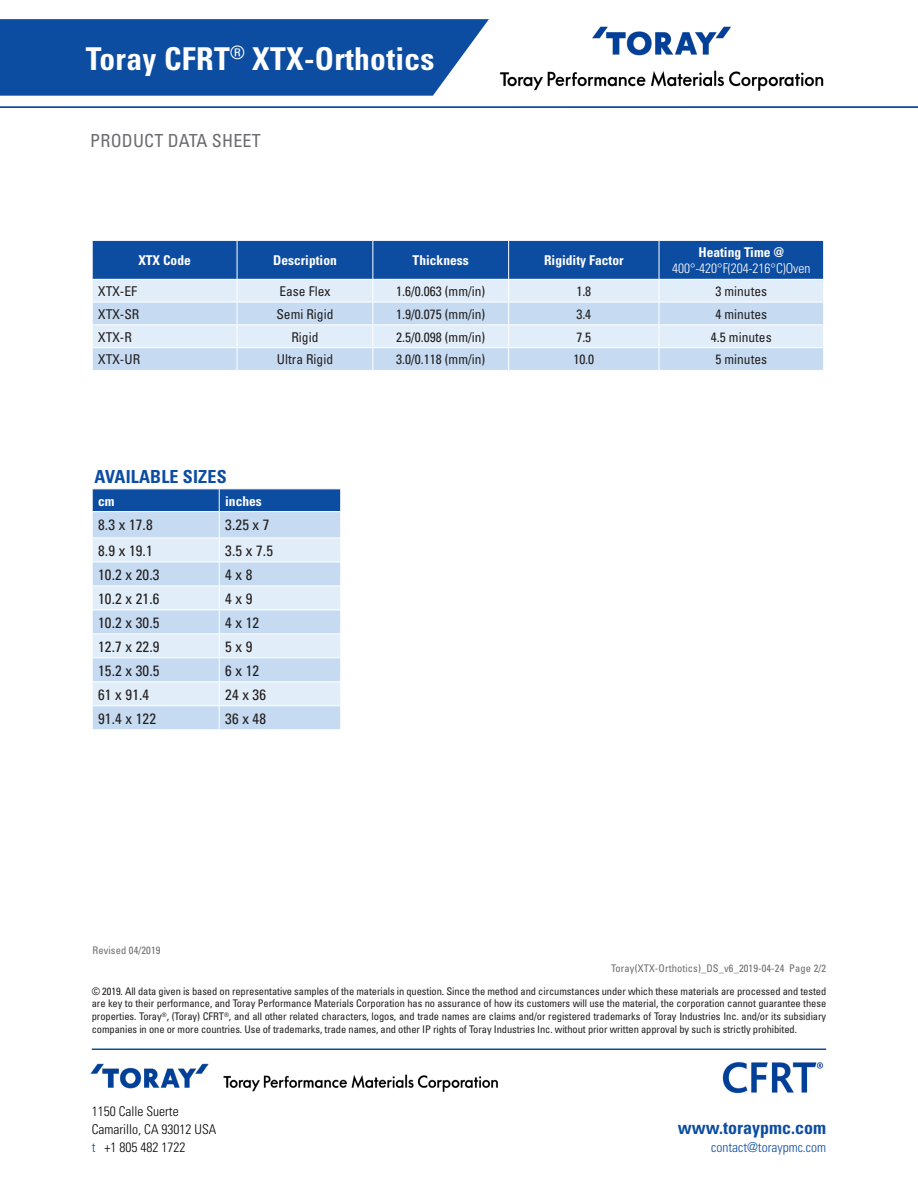
<style>
.page{position:relative;width:918px;height:1188px;background:#fff}
.page>*{position:absolute;margin:0;border:0;box-sizing:border-box;transform-origin:0 0}
.t1{font:700 condensed 31.5px "Univers";letter-spacing:.01em;color:#fff}
.Subheader{font:700 condensed 18px "Univers";color:#0d4da1}
.t2{font:condensed 18px "Univers";letter-spacing:.01em;color:#6c6d70}
.Subheader-2{font:condensed 15px "Univers";letter-spacing:.01em;color:#231f20}
.Cell_row{font:condensed 13.5px "Univers";color:#231f20}
.Cell_header{font:700 condensed 13.5px "Univers";color:#fff}
.t3{font:300 condensed 13.5px/18px "Univers";color:#040503}
.Cell_header-2{font:300 condensed 13.5px "Univers";color:#fff}
.t4{font:300 condensed 13.5px "Univers";color:#0d4da1}
.Subheader-3{font:700 condensed 13.5px "Univers";color:#fff}
.t5{font:condensed 10.5px/12.8px "Univers";letter-spacing:-.01em;color:#231f20;text-align:justify}
.Body_text{font:condensed 10.5px "Univers";letter-spacing:.01em;color:#6c6d70}
.s1{font-weight:400;color:#0d4da1}
.s2{color:#0d4da1}
</style>
<div class="page">
<hr style="left:92px;top:1048px;width:734px;height:2px;background:#0d4da1">
<svg style="left:0;top:19px;width:489px;height:77px;background:#1b57a6"></svg>
<hr style="left:0;top:106px;width:918px;height:2px;background:#0d4da1">
<img style="left:499px;top:26px;width:325px;height:65px">
<img style="left:722px;top:1062px;width:102px;height:32px">
<img style="left:90px;top:1063px;width:408px;height:29px">
<svg style="left:92px;top:240px;width:732px;height:130px;background:#9bb9dc"></svg>
<svg style="left:92px;top:489px;width:249px;height:240px;background:#c2d6ed"></svg>
<hr style="left:219px;top:511px;width:122px;height:1px;background:#fff">
<h1 class="t1" style="left:86px;top:39px;width:350px">Toray CFRT<sup>®</sup> XTX-Orthotics</h1>
<h2 class="t2" style="left:90px;top:129px;width:172px">PRODUCT DATA SHEET</h2>
<p class="Cell_header" style="left:138px;top:252px;width:54px">XTX Code</p>
<p class="Cell_header" style="left:273px;top:252px;width:65px">Description</p>
<p class="Cell_header" style="left:413px;top:252px;width:58px">Thickness</p>
<p class="Cell_header" style="left:544px;top:252px;width:81px">Rigidity Factor</p>
<p class="Cell_header" style="left:698px;top:244px;width:87px">Heating Time @</p>
<p class="Cell_header-2" style="left:672px;top:260px;width:140px">400°-420°F(204-216°C)Oven</p>
<p class="Cell_row" style="left:98px;top:283px;width:41px">XTX-EF</p>
<p class="Cell_row" style="left:279px;top:283px;width:52px">Ease Flex</p>
<p class="Cell_row" style="left:396px;top:283px;width:91px">1.6/0.063 (mm/in)</p>
<p class="Cell_row" style="left:576px;top:283px;width:16px">1.8</p>
<p class="Cell_row" style="left:715px;top:283px;width:53px">3 minutes</p>
<p class="Cell_row" style="left:98px;top:306px;width:43px">XTX-SR</p>
<p class="Cell_row" style="left:276px;top:306px;width:58px">Semi Rigid</p>
<p class="Cell_row" style="left:396px;top:306px;width:91px">1.9/0.075 (mm/in)</p>
<p class="Cell_row" style="left:576px;top:306px;width:16px">3.4</p>
<p class="Cell_row" style="left:715px;top:306px;width:53px">4 minutes</p>
<p class="Cell_row" style="left:98px;top:328px;width:35px">XTX-R</p>
<p class="Cell_row" style="left:291px;top:328px;width:28px">Rigid</p>
<p class="Cell_row" style="left:396px;top:328px;width:91px">2.5/0.098 (mm/in)</p>
<p class="Cell_row" style="left:576px;top:328px;width:16px">7.5</p>
<p class="Cell_row" style="left:711px;top:328px;width:62px">4.5 minutes</p>
<p class="Cell_row" style="left:98px;top:351px;width:44px">XTX-UR</p>
<p class="Cell_row" style="left:277px;top:351px;width:58px">Ultra Rigid</p>
<p class="Cell_row" style="left:396px;top:351px;width:91px">3.0/0.118 (mm/in)</p>
<p class="Cell_row" style="left:573px;top:351px;width:22px">10.0</p>
<p class="Cell_row" style="left:715px;top:351px;width:53px">5 minutes</p>
<p class="Subheader" style="left:94px;top:466px;width:134px">AVAILABLE SIZES</p>
<p class="Cell_header" style="left:98px;top:493px;width:18px">cm</p>
<p class="Subheader-3" style="left:225px;top:493px;width:44px">inches<span class="s1">s</span></p>
<p class="Subheader-2" style="left:98px;top:515px;width:56px">8.3 x 17.8</p>
<p class="Subheader-2" style="left:225px;top:515px;width:46px">3.25 x 7</p>
<p class="Subheader-2" style="left:98px;top:541px;width:56px">8.9 x 19.1</p>
<p class="Subheader-2" style="left:225px;top:541px;width:49px">3.5 x 7.5</p>
<p class="Subheader-2" style="left:98px;top:565px;width:63px">10.2 x 20.3</p>
<p class="Subheader-2" style="left:225px;top:565px;width:29px">4 x 8</p>
<p class="Subheader-2" style="left:98px;top:589px;width:63px">10.2 x 21.6</p>
<p class="Subheader-2" style="left:225px;top:589px;width:29px">4 x 9</p>
<p class="Subheader-2" style="left:98px;top:613px;width:63px">10.2 x 30.5</p>
<p class="Subheader-2" style="left:225px;top:613px;width:36px">4 x 12</p>
<p class="Subheader-2" style="left:98px;top:637px;width:63px">12.7 x 22.9</p>
<p class="Subheader-2" style="left:225px;top:637px;width:29px">5 x 9</p>
<p class="Subheader-2" style="left:98px;top:661px;width:63px">15.2 x 30.5</p>
<p class="Subheader-2" style="left:225px;top:661px;width:36px">6 x 12</p>
<p class="Subheader-2" style="left:98px;top:685px;width:53px">61 x 91.4</p>
<p class="Subheader-2" style="left:225px;top:685px;width:42px">24 x 36</p>
<p class="Subheader-2" style="left:98px;top:709px;width:59px">91.4 x 122</p>
<p class="Subheader-2" style="left:225px;top:709px;width:42px">36 x 48</p>
<p class="Body_text" style="left:92px;top:944px;width:69px">Revised 04/2019</p>
<p class="Body_text" style="left:611px;top:962px;width:216px">Toray(XTX-Orthotics)_DS_v6_2019-04-24 Page 2/2</p>
<p class="t5" style="left:92px;top:984px;width:736px">© 2019. All data given is based on representative samples of the materials in question. Since the method and circumstances under which these materials are processed and tested are key to their performance, and Toray Performance Materials Corporation has no assurance of how its customers will use the material, the corporation cannot guarantee these properties. Toray<sup>®</sup>, (Toray) CFRT<sup>®</sup>, and all other related characters, logos, and trade names are claims and/or registered trademarks of Toray Industries Inc. and/or its subsidiary companies in one or more countries. Use of trademarks, trade names, and other IP rights of Toray Industries Inc. without prior written approval by such is strictly prohibited.</p>
<p class="t3" style="left:92px;top:1102px;width:126px">1150 Calle Suerte<br>Camarillo, CA 93012 USA <span class="s2">t</span> +1 805 482 1722</p>
<h2 class="Subheader" style="left:678px;top:1117px;width:150px">www.toraypmc.com</h2>
<p class="t4" style="left:711px;top:1139px;width:117px">contact@toraypmc.com</p>
</div>
